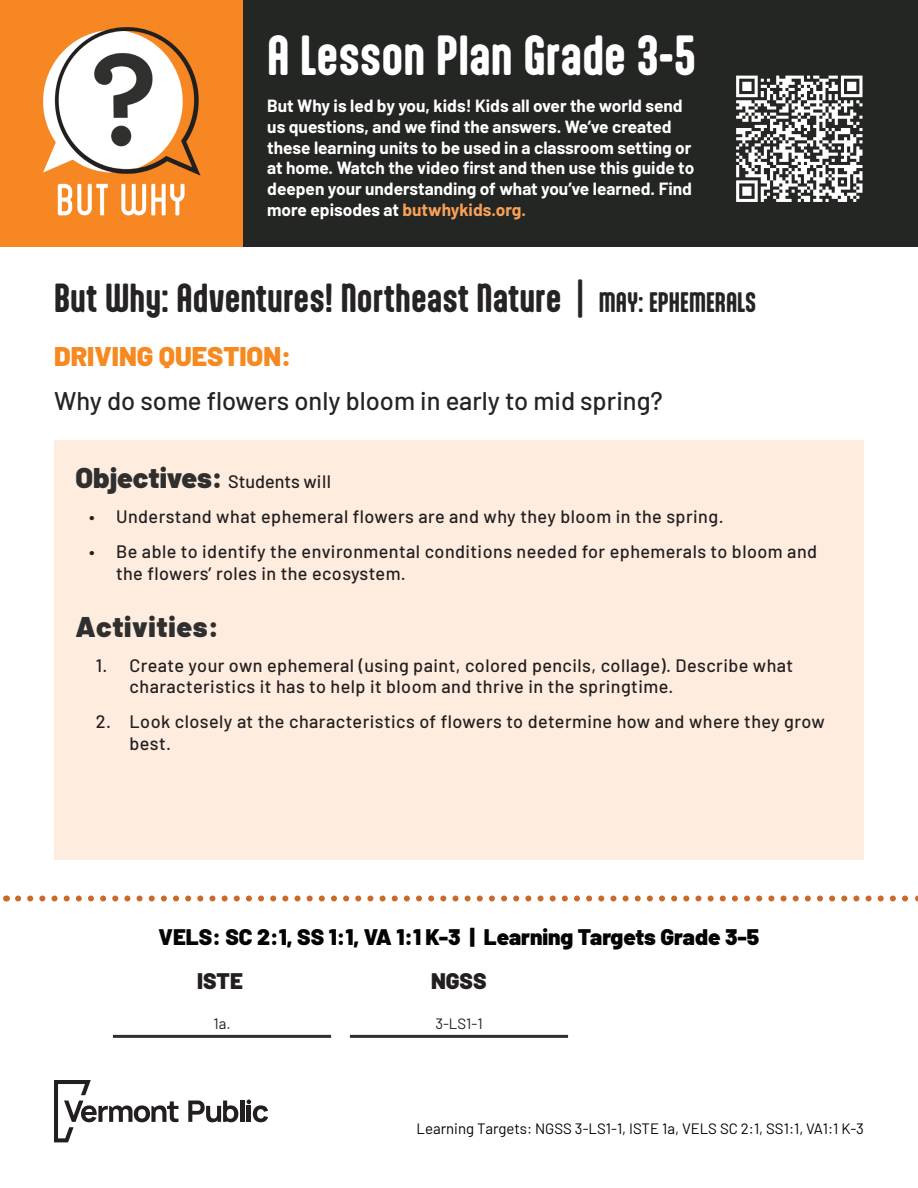
<style>
.page{position:relative;width:918px;height:1188px;background:#fff}
.page>*{position:absolute;margin:0;border:0;box-sizing:border-box;transform-origin:0 0}
.t1{font:700 48px "Aptly";color:#fff}
.t2{font:700 34.5px "Aptly";color:#262323}
.t3{font:900 28.5px "Barlow";letter-spacing:.025em;color:#2e2f2e}
.t4{font:900 27px "Barlow";color:#f6891f}
.t5{font:500 25.5px "Barlow";color:#262323}
.t6{font:900 22.5px "Barlow";color:#040503}
.t7{font:900 22.5px "Barlow";color:#231f20}
.t8{font:500 18px/21.6px "Barlow";letter-spacing:.025em;color:#231f20}
.t9{font:500 18px "Barlow";color:#231f20}
.t10{font:700 17.25px/20.7px "Barlow";color:#fff}
.t11{font:15px "Barlow";color:#040503}
.t12{font:15px "Barlow";color:#231f20}
.s1{color:#f8a157}
.s2{font-size:24px}
.s3{font-weight:900;font-size:28.5px;color:#2e2f2e}
</style>
<div class="page">
<div style="left:242px;top:0;width:676px;height:247px;background:#242623"></div>
<div style="left:54px;top:440px;width:810px;height:419px;background:#feecde"></div>
<svg style="left:18px;top:896px;width:900px;height:6px"></svg>
<hr style="left:113px;top:1035px;width:218px;height:3px;background:#2e2f2e">
<hr style="left:350px;top:1035px;width:218px;height:3px;background:#2f2f2e">
<img style="left:0;top:0;width:243px;height:247px">
<svg style="left:54px;top:1080px;width:124px;height:62px"></svg>
<svg style="left:188px;top:1101px;width:50px;height:21px"></svg>
<hr style="left:240px;top:1100px;width:4px;height:22px;background:#231f20">
<svg style="left:247px;top:1100px;width:21px;height:22px"></svg>
<svg style="left:736px;top:76px;width:126px;height:126px"></svg>
<p class="t1" style="left:267px;top:26px;width:430px">A Lesson Plan Grade 3-5</p>
<p class="t10" style="left:267px;top:94px;width:429px">But Why is led by you, kids! Kids all over the world send us questions, and we find the answers. We’ve created these learning units to be used in a classroom setting or at home. Watch the video first and then use this guide to deepen your understanding of what you’ve learned. Find more episodes at <span class="s1">butwhykids.org.</span></p>
<p class="t2" style="left:54px;top:276px;width:704px">But Why: Adventures! Northeast Nature | <span class="s2">MAY: EPHEMERALS</span></p>
<p class="t4" style="left:54px;top:336px;width:239px">DRIVING QUESTION:</p>
<p class="t5" style="left:54px;top:382px;width:610px">Why do some flowers only bloom in early to mid spring?</p>
<p class="t9" style="left:76px;top:468px;width:257px"><span class="s3">Objectives:</span> Students will</p>
<p class="t8" style="left:89px;top:504px;width:636px">• Understand what ephemeral flowers are and why they bloom in the spring.</p>
<p class="t8" style="left:116px;top:540px;width:703px;text-indent:-27px">• Be able to identify the environmental conditions needed for ephemerals to bloom and the flowers’ roles in the ecosystem.</p>
<p class="t3" style="left:76px;top:605px;width:145px">Activities:</p>
<p class="t8" style="left:130px;top:653px;width:665px;text-indent:-34px">1. Create your own ephemeral (using paint, colored pencils, collage). Describe what characteristics it has to help it bloom and thrive in the springtime.</p>
<p class="t8" style="left:130px;top:710px;width:697px;text-indent:-34px">2. Look closely at the characteristics of flowers to determine how and where they grow best.</p>
<p class="t6" style="left:159px;top:920px;width:602px">VELS: SC 2:1, SS 1:1, VA 1:1 K-3 | Learning Targets Grade 3-5</p>
<p class="t7" style="left:197px;top:964px;width:47px">ISTE</p>
<p class="t7" style="left:431px;top:964px;width:57px">NGSS</p>
<p class="t12" style="left:213px;top:1013px;width:19px">1a.</p>
<p class="t12" style="left:435px;top:1013px;width:49px">3-LS1-1</p>
<p class="t11" style="left:417px;top:1118px;width:449px">Learning Targets: NGSS 3-LS1-1, ISTE 1a, VELS SC 2:1, SS1:1, VA1:1 K-3</p>
</div>
